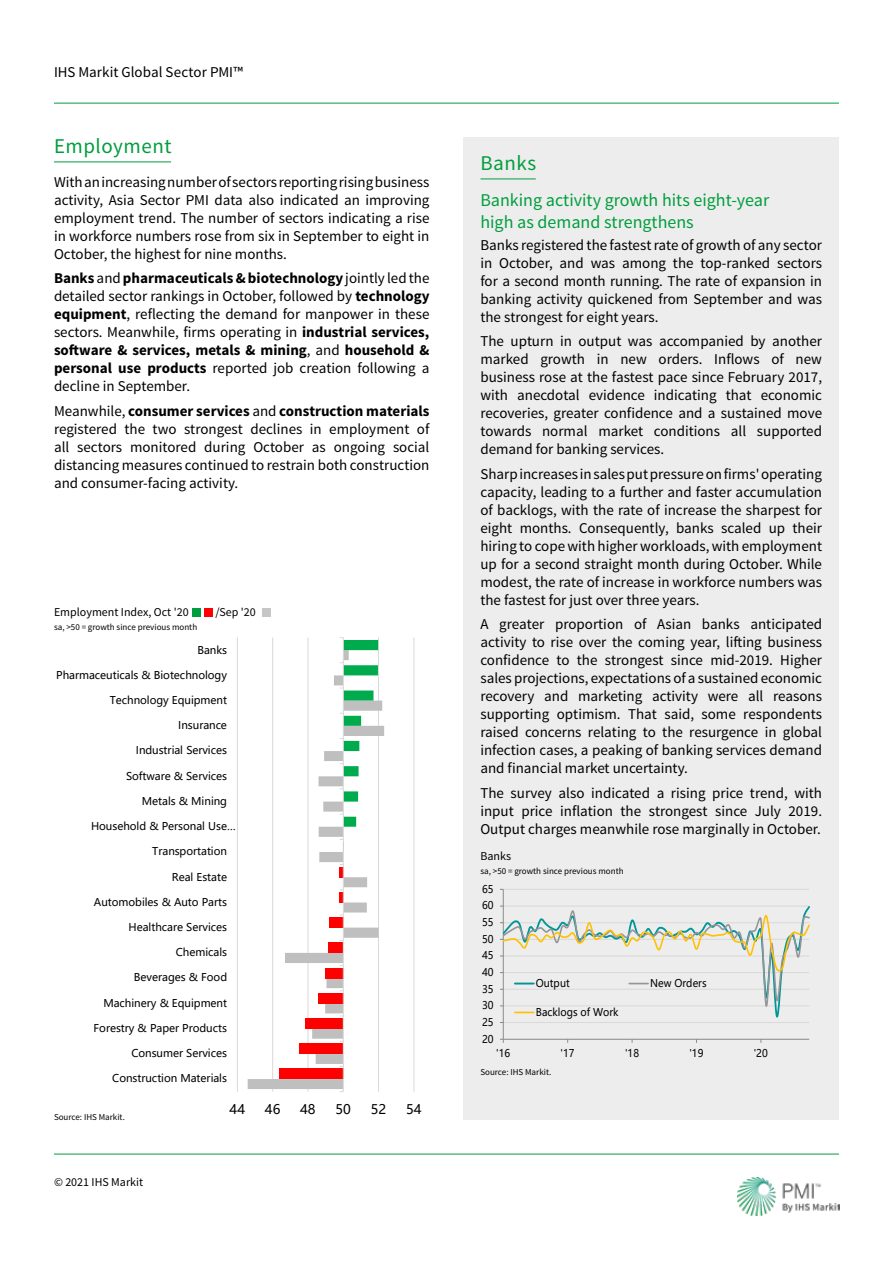
<style>
.page{position:relative;width:893px;height:1263px;background:#fff}
.page>*{position:absolute;margin:0;border:0;box-sizing:border-box;transform-origin:0 0}
.t1{font:21px "Source Sans Pro";letter-spacing:.025em;color:#009e3d}
.t2{font:18px/21.6px "Source Sans Pro";color:#009e3d}
.t3{font:15px/18px "Source Sans Pro";color:#000;text-align:justify}
.t4{font:13.2px "Microsoft Ya Hei UI";letter-spacing:.005em;color:#000}
.t5{font:12px "Source Sans Pro";color:#000}
.t6{font:10.65px "Microsoft Ya Hei UI";color:#000}
.t7{font:10.65px "Microsoft Ya Hei UI";color:#000;scale:.93 1}
.t8{font:9px "Source Sans Pro";color:#000}
.s1{font-weight:700}
</style>
<div class="page">
<hr style="left:54px;top:103px;width:785px;height:1px;background:#009e3d">
<img style="left:738px;top:1177px;width:102px;height:38px">
<hr style="left:54px;top:1154px;width:785px;height:1px;background:#009e3d">
<hr style="left:237px;top:637px;width:1px;height:455px;background:#d9d9d9">
<hr style="left:272px;top:637px;width:1px;height:455px;background:#d9d9d9">
<hr style="left:308px;top:637px;width:1px;height:455px;background:#d9d9d9">
<hr style="left:378px;top:637px;width:1px;height:455px;background:#d9d9d9">
<hr style="left:414px;top:637px;width:1px;height:455px;background:#d9d9d9">
<svg style="left:248px;top:650px;width:136px;height:439px"></svg>
<div style="left:279px;top:1069px;width:64px;height:10px;background:#f00"></div>
<div style="left:299px;top:1044px;width:44px;height:10px;background:#f00"></div>
<div style="left:306px;top:1018px;width:37px;height:10px;background:#f00"></div>
<div style="left:318px;top:993px;width:25px;height:10px;background:#f00"></div>
<div style="left:325px;top:968px;width:18px;height:10px;background:#f00"></div>
<div style="left:329px;top:943px;width:14px;height:10px;background:#f00"></div>
<div style="left:329px;top:917px;width:14px;height:10px;background:#f00"></div>
<svg style="left:339px;top:892px;width:4px;height:10px"></svg>
<svg style="left:339px;top:867px;width:4px;height:10px"></svg>
<hr style="left:343px;top:638px;width:1px;height:453px;background:#d9d9d9">
<svg style="left:340px;top:637px;width:38px;height:215px"></svg>
<div style="left:204px;top:608px;width:8px;height:9px;background:#f00"></div>
<div style="left:193px;top:608px;width:8px;height:9px;background:#009e3d"></div>
<div style="left:262px;top:608px;width:9px;height:9px;background:#c6c6c5"></div>
<div style="left:463px;top:137px;width:376px;height:56px;background:#ededed"></div>
<hr style="left:480px;top:179px;width:56px;height:1px;background:#009e3d">
<div style="left:463px;top:193px;width:376px;height:926px;background:#ededed"></div>
<hr style="left:503px;top:889px;width:306px;height:1px;background:#d9d9d9">
<hr style="left:503px;top:889px;width:1px;height:150px;background:#898989">
<hr style="left:503px;top:1039px;width:306px;height:1px;background:#898989">
<svg style="left:500px;top:904px;width:310px;height:119px"></svg>
<hr style="left:54px;top:162px;width:117px;height:1px;background:#009e3d">
<p class="t3" style="left:54px;top:63px;width:190px">IHS Markit Global Sector PMI™</p>
<h1 class="t1" style="left:54px;top:133px;width:119px">Employment</h1>
<p class="t3" style="left:54px;top:173px;width:377px">With an increasing number of sectors reporting rising business activity, Asia Sector PMI data also indicated an improving employment trend. The number of sectors indicating a rise in workforce numbers rose from six in September to eight in October, the highest for nine months.</p>
<p class="t3" style="left:54px;top:270px;width:377px"><span class="s1">Banks</span> and <span class="s1">pharmaceuticals &amp; biotechnology</span> jointly led the detailed sector rankings in October, followed by <span class="s1">technology equipment</span>, reflecting the demand for manpower in these sectors. Meanwhile, firms operating in <span class="s1">industrial services, software &amp; services, metals &amp; mining</span>, and <span class="s1">household &amp; personal use products</span> reported job creation following a decline in September.</p>
<p class="t3" style="left:54px;top:402px;width:377px">Meanwhile, <span class="s1">consumer services</span> and <span class="s1">construction materials </span>registered the two strongest declines in employment of all sectors monitored during October as ongoing social distancing measures continued to restrain both construction and consumer-facing activity.</p>
<p class="t5" style="left:54px;top:605px;width:136px">Employment Index, Oct '20</p>
<p class="t5" style="left:215px;top:605px;width:42px">/Sep '20</p>
<p class="t8" style="left:54px;top:621px;width:145px">sa, &gt;50 = growth since previous month</p>
<p class="t6" style="left:197px;top:642px;width:31px">Banks</p>
<p class="t6" style="left:56px;top:668px;width:172px">Pharmaceuticals &amp; Biotechnology</p>
<p class="t6" style="left:110px;top:693px;width:119px">Technology Equipment</p>
<p class="t6" style="left:178px;top:718px;width:50px">Insurance</p>
<p class="t6" style="left:136px;top:743px;width:93px">Industrial Services</p>
<p class="t6" style="left:126px;top:769px;width:103px">Software &amp; Services</p>
<p class="t6" style="left:142px;top:794px;width:87px">Metals &amp; Mining</p>
<p class="t6" style="left:91px;top:819px;width:146px">Household &amp; Personal Use…</p>
<p class="t6" style="left:152px;top:844px;width:76px">Transportation</p>
<p class="t6" style="left:172px;top:869px;width:57px">Real Estate</p>
<p class="t6" style="left:94px;top:895px;width:135px">Automobiles &amp; Auto Parts</p>
<p class="t6" style="left:129px;top:920px;width:100px">Healthcare Services</p>
<p class="t6" style="left:176px;top:945px;width:53px">Chemicals</p>
<p class="t6" style="left:134px;top:970px;width:95px">Beverages &amp; Food</p>
<p class="t6" style="left:103px;top:996px;width:125px">Machinery &amp; Equipment</p>
<p class="t6" style="left:94px;top:1021px;width:135px">Forestry &amp; Paper Products</p>
<p class="t6" style="left:131px;top:1046px;width:97px">Consumer Services</p>
<p class="t6" style="left:112px;top:1071px;width:116px">Construction Materials</p>
<p class="t8" style="left:54px;top:1111px;width:73px">Source: IHS Markit.</p>
<p class="t5" style="left:54px;top:1175px;width:91px">© 2021 IHS Markit</p>
<p class="t4" style="left:230px;top:1100px;width:17px">44</p>
<p class="t4" style="left:265px;top:1100px;width:17px">46</p>
<p class="t4" style="left:300px;top:1100px;width:17px">48</p>
<p class="t4" style="left:335px;top:1100px;width:17px">50</p>
<p class="t4" style="left:371px;top:1100px;width:17px">52</p>
<p class="t4" style="left:406px;top:1100px;width:17px">54</p>
<h1 class="t1" style="left:480px;top:150px;width:57px">Banks</h1>
<p class="t2" style="left:480px;top:190px;width:290px">Banking activity growth hits eight-year high as demand strengthens</p>
<p class="t3" style="left:480px;top:236px;width:343px">Banks registered the fastest rate of growth of any sector in October, and was among the top-ranked sectors for a second month running. The rate of expansion in banking activity quickened from September and was the strongest for eight years.</p>
<p class="t3" style="left:480px;top:333px;width:343px">The upturn in output was accompanied by another marked growth in new orders. Inflows of new business rose at the fastest pace since February 2017, with anecdotal evidence indicating that economic recoveries, greater confidence and a sustained move towards normal market conditions all supported demand for banking services.</p>
<p class="t3" style="left:480px;top:465px;width:343px">Sharp increases in sales put pressure on firms' operating capacity, leading to a further and faster accumulation of backlogs, with the rate of increase the sharpest for eight months. Consequently, banks scaled up their hiring to cope with higher workloads, with employment up for a second straight month during October. While modest, the rate of increase in workforce numbers was the fastest for just over three years.</p>
<p class="t3" style="left:480px;top:615px;width:343px">A greater proportion of Asian banks anticipated activity to rise over the coming year, lifting business confidence to the strongest since mid-2019. Higher sales projections, expectations of a sustained economic recovery and marketing activity were all reasons supporting optimism. That said, some respondents raised concerns relating to the resurgence in global infection cases, a peaking of banking services demand and financial market uncertainty.</p>
<p class="t3" style="left:480px;top:784px;width:343px">The survey also indicated a rising price trend, with input price inflation the strongest since July 2019.<br>Output charges meanwhile rose marginally in October.</p>
<p class="t5" style="left:480px;top:849px;width:32px">Banks</p>
<p class="t8" style="left:480px;top:865px;width:145px">sa, &gt;50 = growth since previous month</p>
<p class="t7" style="left:482px;top:882px;width:14px">65</p>
<p class="t7" style="left:482px;top:898px;width:14px">60</p>
<p class="t7" style="left:482px;top:915px;width:14px">55</p>
<p class="t7" style="left:482px;top:932px;width:14px">50</p>
<p class="t7" style="left:482px;top:948px;width:14px">45</p>
<p class="t7" style="left:482px;top:965px;width:14px">40</p>
<p class="t7" style="left:482px;top:981px;width:14px">35</p>
<p class="t7" style="left:482px;top:998px;width:14px">30</p>
<p class="t7" style="left:482px;top:1015px;width:14px">25</p>
<p class="t7" style="left:482px;top:1031px;width:14px">20</p>
<p class="t7" style="left:536px;top:976px;width:38px">Output</p>
<p class="t7" style="left:650px;top:976px;width:62px">New Orders</p>
<p class="t7" style="left:536px;top:1005px;width:91px">Backlogs of Work</p>
<p class="t7" style="left:496px;top:1046px;width:17px">'16</p>
<p class="t7" style="left:561px;top:1046px;width:17px">'17</p>
<p class="t7" style="left:625px;top:1046px;width:17px">'18</p>
<p class="t7" style="left:689px;top:1046px;width:17px">'19</p>
<p class="t7" style="left:754px;top:1046px;width:17px">'20</p>
<p class="t8" style="left:480px;top:1066px;width:73px">Source: IHS Markit.</p>
</div>
